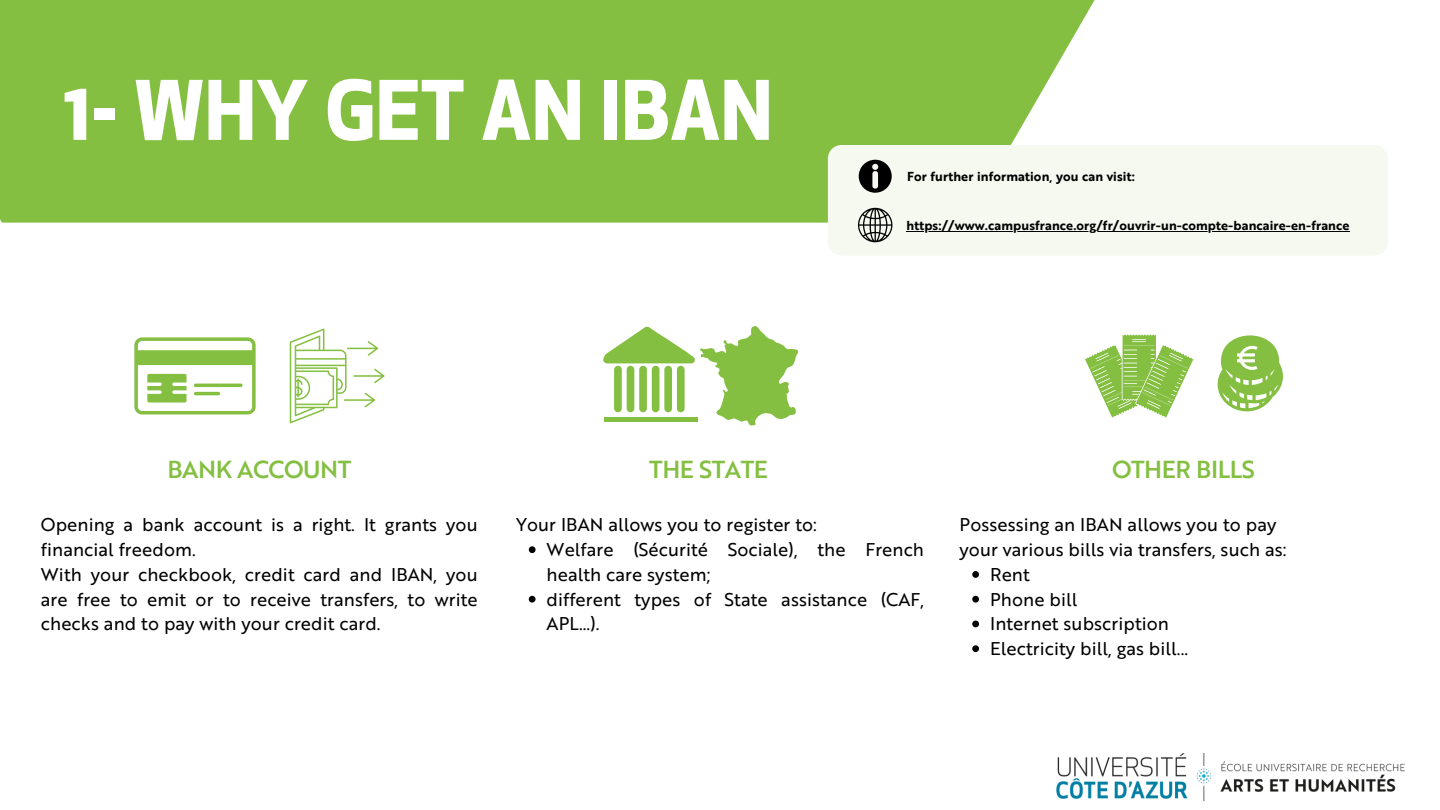
<style>
.page{position:relative;width:1440px;height:810px;background:#fff}
.page>*{position:absolute;margin:0;border:0;box-sizing:border-box;transform-origin:0 0}
.t1{font:700 80px "Apex New";color:#fff}
.t2{font:24px "Brother 1816 Medium";letter-spacing:-.02em;color:#84bf41}
.t3{font:18px/24.8px "Brother 1816 Regular";letter-spacing:.005em;color:#000}
.t4{font:12.7px "Brother 1816 Bold";letter-spacing:.01em;color:#000}
</style>
<div class="page">
<div style="left:0;top:0;width:1108px;height:223px;background:#84bf41"></div>
<div style="left:828px;top:145px;width:560px;height:111px;background:#f5f9f0;border-radius:14px"></div>
<svg style="left:858px;top:208px;width:34px;height:34px"></svg>
<svg style="left:859px;top:160px;width:33px;height:33px"></svg>
<svg style="left:290px;top:329px;width:95px;height:94px"></svg>
<svg style="left:134px;top:337px;width:122px;height:77px"></svg>
<svg style="left:603px;top:326px;width:195px;height:100px"></svg>
<svg style="left:1085px;top:334px;width:109px;height:84px"></svg>
<svg style="left:1218px;top:335px;width:65px;height:76px"></svg>
<svg style="left:529px;top:546px;width:7px;height:7px"></svg>
<svg style="left:529px;top:596px;width:7px;height:7px"></svg>
<svg style="left:972px;top:571px;width:7px;height:7px"></svg>
<svg style="left:972px;top:596px;width:7px;height:7px"></svg>
<svg style="left:972px;top:621px;width:7px;height:6px"></svg>
<svg style="left:972px;top:645px;width:7px;height:7px"></svg>
<hr style="left:906px;top:231px;width:444px;height:1px;background:#000">
<img style="left:1056px;top:754px;width:349px;height:47px">
<h1 class="t1" style="left:63px;top:80px;width:711px">1- WHY GET AN IBAN</h1>
<p class="t4" style="left:907px;top:167px;width:229px">For further information, you can visit:</p>
<p class="t4" style="left:906px;top:217px;width:445px">https://www.campusfrance.org/fr/ouvrir-un-compte-bancaire-en-france</p>
<p class="t2" style="left:167px;top:452px;width:186px">BANK ACCOUNT</p>
<p class="t2" style="left:1112px;top:452px;width:144px">OTHER BILLS</p>
<h2 class="t3" style="left:960px;top:511px;width:328px">Possessing an IBAN allows you to pay your various bills via transfers, such as:</h2>
<h3 class="t3" style="left:990px;top:561px;width:41px">Rent</h3>
<p class="t3" style="left:990px;top:585px;width:89px">Phone bill</p>
<p class="t3" style="left:990px;top:610px;width:180px">Internet subscription</p>
<h2 class="t3" style="left:990px;top:635px;width:200px">Electricity bill, gas bill...</h2>
<p class="t2" style="left:649px;top:452px;width:120px">THE STATE</p>
<p class="t3" style="left:516px;top:511px;width:302px">Your IBAN allows you to register to:</p>
<p class="t3" style="left:547px;top:536px;width:379px">Welfare (Sécurité Sociale), the French health care system;</p>
<p class="t3" style="left:547px;top:585px;width:379px">different types of State assistance (CAF,<br>APL...).</p>
<h3 class="t3" style="left:41px;top:511px;width:438px">Opening a bank account is a right. It grants you financial freedom.<br>With your checkbook, credit card and IBAN, you are free to emit or to receive transfers, to write checks and to pay with your credit card.</h3>
</div>
